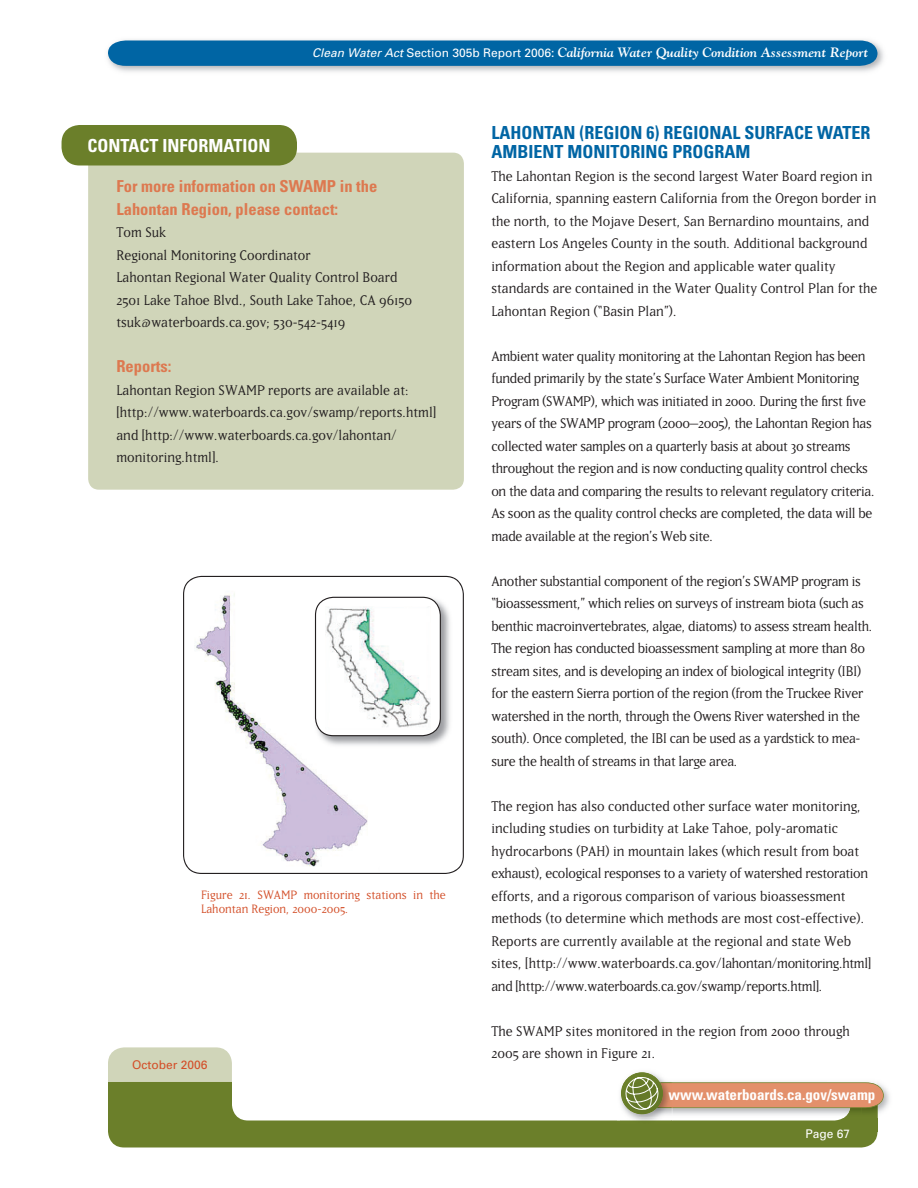
<style>
.page{position:relative;width:918px;height:1188px;background:#fff}
.page>*{position:absolute;margin:0;border:0;box-sizing:border-box;transform-origin:0 0}
.t1{font:700 condensed 18px/19.5px "Univers";color:#0065a4}
.t2{font:700 condensed 18px "Univers";color:#fff}
.t3{font:16.5px/22.5px "Matrix";color:#231f20}
.t4{font:16.5px/22.5px "Matrix";letter-spacing:-.02em;color:#231f20}
.t5{font:700 condensed 16.5px/22.5px "Univers";color:#dd7950}
.t6{font:700 condensed 15px "Univers";color:#fff}
.t7{font:14.25px/14.2px "Matrix";color:#d34f29}
.t8{font:italic 700 13.5px "Goudy";color:#fff}
.t9{font:12px "Univers";color:#d34f29}
.t10{font:12px "Univers";color:#fff}
.s1{font-family:"Univers";font-weight:400;font-size:12px}
.s2{font-family:"Univers";font-weight:400;font-style:normal;font-size:12px}
</style>
<div class="page">
<div style="left:108px;top:1047px;width:124px;height:54px;background:#d0d5b9;border-radius:16px"></div>
<img style="left:107px;top:39px;width:777px;height:33px">
<div style="left:108px;top:41px;width:770px;height:25px;background:#0065a4"></div>
<div style="left:108px;top:1082px;width:770px;height:66px;background:#6b7f2a;border-radius:16px"></div>
<div style="left:232px;top:1042px;width:618px;height:78px;background:#fff;border-radius:16px"></div>
<div style="left:108px;top:1082px;width:124px;height:41px;background:#6b7f2a"></div>
<img style="left:673px;top:1110px;width:177px;height:8px">
<img style="left:862px;top:1110px;width:16px;height:8px">
<img style="left:620px;top:1090px;width:52px;height:31px">
<img style="left:621px;top:1072px;width:42px;height:42px">
<svg style="left:625px;top:1076px;width:259px;height:34px"></svg>
<svg style="left:183px;top:576px;width:281px;height:298px"></svg>
<img style="left:313px;top:595px;width:140px;height:153px">
<div style="left:316px;top:597px;width:124px;height:139px;background:#fff;border-radius:18px"></div>
<div style="left:315px;top:597px;width:126px;height:139px;border:1px solid #231f20;border-radius:18px"></div>
<img style="left:326px;top:607px;width:105px;height:121px">
<div style="left:88px;top:153px;width:376px;height:337px;background:#d0d5b9;border-radius:11px"></div>
<div style="left:62px;top:125px;width:235px;height:40px;background:#6b7f2a;border-radius:18px"></div>
<p class="t8" style="left:312px;top:44px;width:558px"><span class="s1">Clean Water Act</span> <span class="s2">Section 305b Report 2006:</span> California Water Quality Condition Assessment Report</p>
<p class="t2" style="left:88px;top:134px;width:184px">CONTACT INFORMATION</p>
<p class="t5" style="left:116px;top:175px;width:262px">For more information on SWAMP in the<br>Lahontan Region, please contact:</p>
<p class="t3" style="left:116px;top:221px;width:297px">Tom Suk<br>Regional Monitoring Coordinator<br>Lahontan Regional Water Quality Control Board 2501 Lake Tahoe Blvd., South Lake Tahoe, CA 96150 tsuk@waterboards.ca.gov; 530-542-5419</p>
<p class="t5" style="left:116px;top:355px;width:56px">Reports:</p>
<p class="t3" style="left:116px;top:379px;width:321px">Lahontan Region SWAMP reports are available at: [http://www.waterboards.ca.gov/swamp/reports.html] and [http://www.waterboards.ca.gov/lahontan/ monitoring.html].</p>
<p class="t7" style="left:201px;top:887px;width:246px">Figure 21. SWAMP monitoring stations in the<br>Lahontan Region, 2000-2005.</p>
<p class="t9" style="left:132px;top:1057px;width:77px">October 2006</p>
<p class="t1" style="left:491px;top:122px;width:381px">LAHONTAN (REGION 6) REGIONAL SURFACE WATER<br>AMBIENT MONITORING PROGRAM</p>
<p class="t3" style="left:491px;top:165px;width:388px">The Lahontan Region is the second largest Water Board region in California, spanning eastern California from the Oregon border in the north, to the Mojave Desert, San Bernardino mountains, and eastern Los Angeles County in the south. Additional background information about the Region and applicable water quality standards are contained in the Water Quality Control Plan for the Lahontan Region (“Basin Plan”).</p>
<p class="t4" style="left:491px;top:345px;width:385px">Ambient water quality monitoring at the Lahontan Region has been funded primarily by the state’s Surface Water Ambient Monitoring Program (SWAMP), which was initiated in 2000. During the first five years of the SWAMP program (2000–2005), the Lahontan Region has collected water samples on a quarterly basis at about 30 streams throughout the region and is now conducting quality control checks on the data and comparing the results to relevant regulatory criteria.<br>As soon as the quality control checks are completed, the data will be made available at the region’s Web site.</p>
<p class="t4" style="left:491px;top:570px;width:383px">Another substantial component of the region’s SWAMP program is “bioassessment,” which relies on surveys of instream biota (such as benthic macroinvertebrates, algae, diatoms) to assess stream health.<br>The region has conducted bioassessment sampling at more than 80 stream sites, and is developing an index of biological integrity (IBI) for the eastern Sierra portion of the region (from the Truckee River watershed in the north, through the Owens River watershed in the south). Once completed, the IBI can be used as a yardstick to mea&shy;sure the health of streams in that large area.</p>
<p class="t3" style="left:491px;top:795px;width:381px">The region has also conducted other surface water monitoring, including studies on turbidity at Lake Tahoe, poly-aromatic hydrocarbons (PAH) in mountain lakes (which result from boat exhaust), ecological responses to a variety of watershed restoration efforts, and a rigorous comparison of various bioassessment methods (to determine which methods are most cost-effective).<br>Reports are currently available at the regional and state Web sites, [http://www.waterboards.ca.gov/lahontan/monitoring.html] and [http://www.waterboards.ca.gov/swamp/reports.html].</p>
<p class="t3" style="left:491px;top:1020px;width:360px">The SWAMP sites monitored in the region from 2000 through<br>2005 are shown in Figure 21.</p>
<p class="t6" style="left:669px;top:1085px;width:208px">www.waterboards.ca.gov/swamp</p>
<p class="t10" style="left:805px;top:1127px;width:46px">Page 67</p>
</div>
